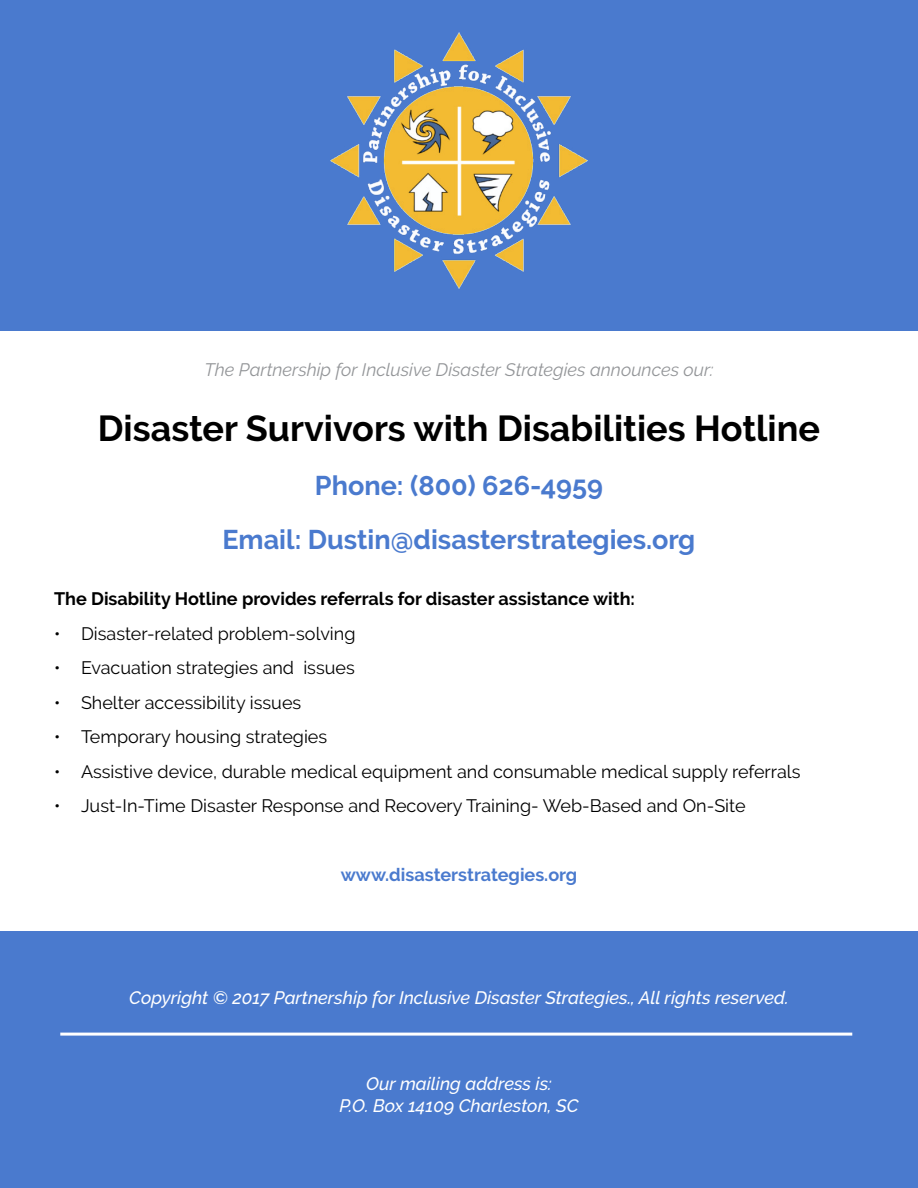
<style>
.page{position:relative;width:918px;height:1188px;background:#fff}
.page>*{position:absolute;margin:0;border:0;box-sizing:border-box;transform-origin:0 0}
.t1{font:700 36px "Raleway";color:#000}
.t2{font:700 27px/54px "Raleway";color:#4a7ace;text-align:center}
.t3{font:18px "Raleway";color:#000}
.t4{font:italic 500 18px/21.6px "Raleway";color:#fff;text-align:center}
.t5{font:700 18px "Raleway";color:#000}
.t6{font:italic 18px "Raleway";color:#939598}
.t7{font:700 18px "Raleway";color:#4a7ace}
</style>
<div class="page">
<div style="left:0;top:0;width:918px;height:330px;background:#4a7ace"></div>
<div style="left:0;top:932px;width:918px;height:256px;background:#4a7ace"></div>
<img style="left:331px;top:32px;width:256px;height:257px">
<hr style="left:60px;top:1033px;width:792px;height:3px;background:#fff">
<p class="t6" style="left:204px;top:359px;width:511px">The Partnership for Inclusive Disaster Strategies announces our:</p>
<h1 class="t1" style="left:98px;top:408px;width:724px">Disaster Survivors with Disabilities Hotline</h1>
<h2 class="t2" style="left:223px;top:459px;width:474px">Phone: (800) 626-4959<br>Email: Dustin@disasterstrategies.org</h2>
<p class="t5" style="left:54px;top:588px;width:583px">The Disability Hotline provides referrals for disaster assistance with:</p>
<p class="t3" style="left:54px;top:623px;width:303px">• Disaster-related problem-solving</p>
<p class="t3" style="left:54px;top:657px;width:302px">• Evacuation strategies and issues</p>
<p class="t3" style="left:54px;top:692px;width:249px">• Shelter accessibility issues</p>
<p class="t3" style="left:54px;top:726px;width:275px">• Temporary housing strategies</p>
<p class="t3" style="left:54px;top:761px;width:748px">• Assistive device, durable medical equipment and consumable medical supply referrals</p>
<p class="t3" style="left:54px;top:795px;width:693px">• Just-In-Time Disaster Response and Recovery Training- Web-Based and On-Site</p>
<p class="t7" style="left:341px;top:864px;width:238px">www.disasterstrategies.org</p>
<p class="t4" style="left:129px;top:987px;width:661px">Copyright © 2017 Partnership for Inclusive Disaster Strategies., All rights reserved.</p>
<p class="t4" style="left:340px;top:1073px;width:240px">Our mailing address is:<br>P.O. Box 14109 Charleston, SC</p>
</div>
